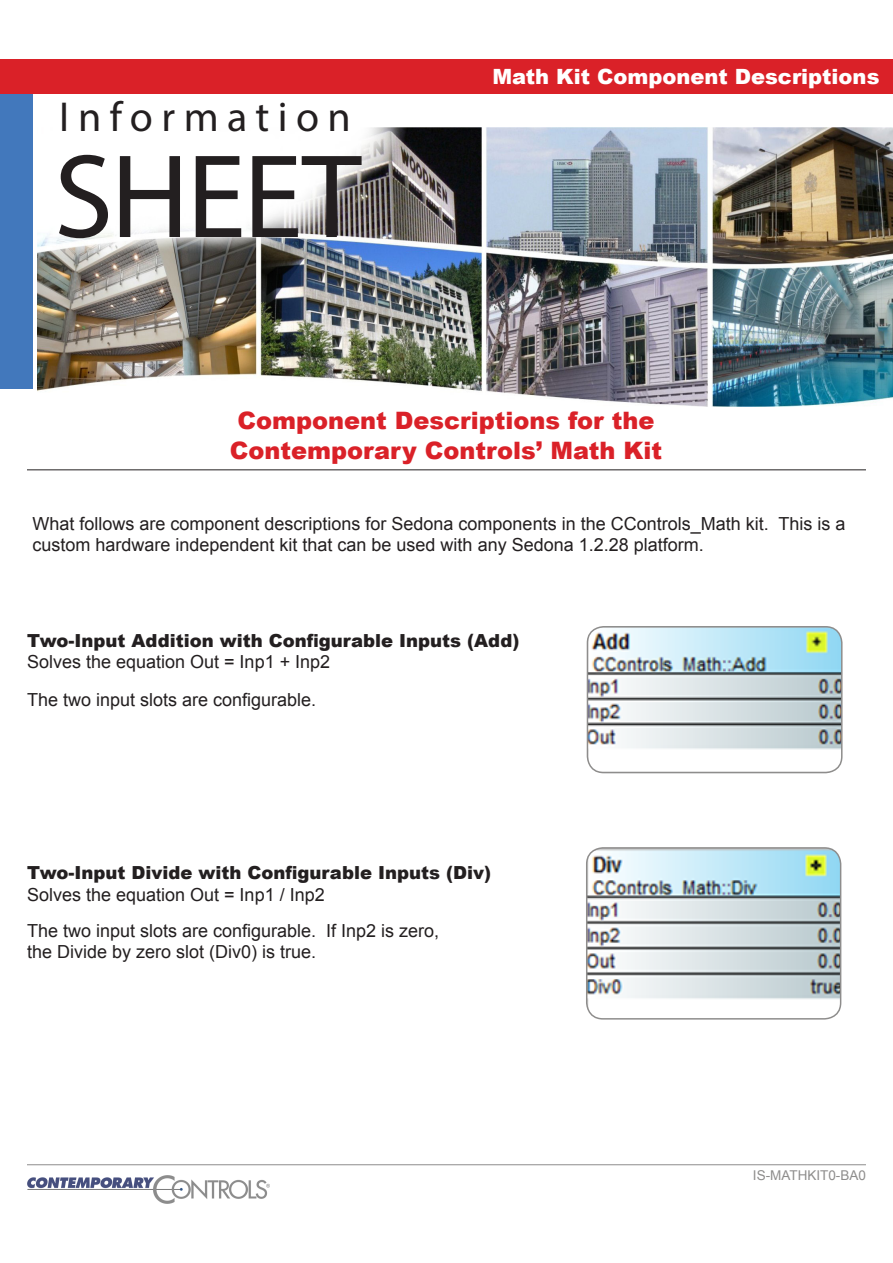
<style>
.page{position:relative;width:893px;height:1263px;background:#fff}
.page>*{position:absolute;margin:0;border:0;box-sizing:border-box;transform-origin:0 0}
.t1{font:120px "Myriad Pro";letter-spacing:-.02em;color:#231f20}
.t2{font:42px "Myriad Pro";letter-spacing:.2em;color:#231f20}
.t3{font:900 24px "Arial";color:#da2128}
.t4{font:900 21px "Arial";color:#fff}
.t5{font:18px/21.6px "Arial";color:#231f20}
.t6{font:900 18px "Arial";color:#231f20}
.t7{font:13.5px "Arial";color:#8e8d8c}
</style>
<div class="page">
<div style="left:0;top:92px;width:32px;height:297px;background:#4278bc"></div>
<img style="left:38px;top:127px;width:855px;height:279px">
<hr style="left:27px;top:1164px;width:839px;height:1px;background:#8e8d8c">
<div style="left:0;top:59px;width:893px;height:35px;background:#da2128"></div>
<hr style="left:27px;top:469px;width:839px;height:1px;background:#231f20">
<img style="left:587px;top:627px;width:255px;height:145px">
<div style="left:587px;top:626px;width:255px;height:147px;border:2px solid #8e8d8c;border-radius:16px"></div>
<img style="left:587px;top:848px;width:254px;height:171px">
<div style="left:586px;top:847px;width:255px;height:172px;border:2px solid #8e8d8c;border-radius:16px"></div>
<img style="left:27px;top:1175px;width:243px;height:28px">
<p class="t2" style="left:59px;top:91px;width:293px">Information</p>
<p class="t1" style="left:54px;top:123px;width:309px">SHEET</p>
<p class="t4" style="left:492px;top:61px;width:388px">Math Kit Component Descriptions</p>
<p class="t3" style="left:237px;top:403px;width:418px">Component Descriptions for the</p>
<p class="t3" style="left:230px;top:433px;width:434px">Contemporary Controls’ Math Kit</p>
<p class="t5" style="left:32px;top:513px;width:815px">What follows are component descriptions for Sedona components in the CControls_Math kit. This is a custom hardware independent kit that can be used with any Sedona 1.2.28 platform.</p>
<p class="t6" style="left:27px;top:627px;width:494px">Two-Input Addition with Configurable Inputs (Add)</p>
<p class="t5" style="left:27px;top:651px;width:305px">Solves the equation Out = Inp1 + Inp2</p>
<p class="t5" style="left:27px;top:689px;width:291px">The two input slots are configurable.</p>
<p class="t6" style="left:27px;top:859px;width:466px">Two-Input Divide with Configurable Inputs (Div)</p>
<p class="t5" style="left:27px;top:884px;width:299px">Solves the equation Out = Inp1 / Inp2</p>
<p class="t5" style="left:27px;top:920px;width:414px">The two input slots are configurable. If Inp2 is zero,</p>
<p class="t5" style="left:27px;top:941px;width:291px">the Divide by zero slot (Div0) is true.</p>
<p class="t7" style="left:753px;top:1166px;width:115px">IS-MATHKIT0-BA0</p>
</div>
